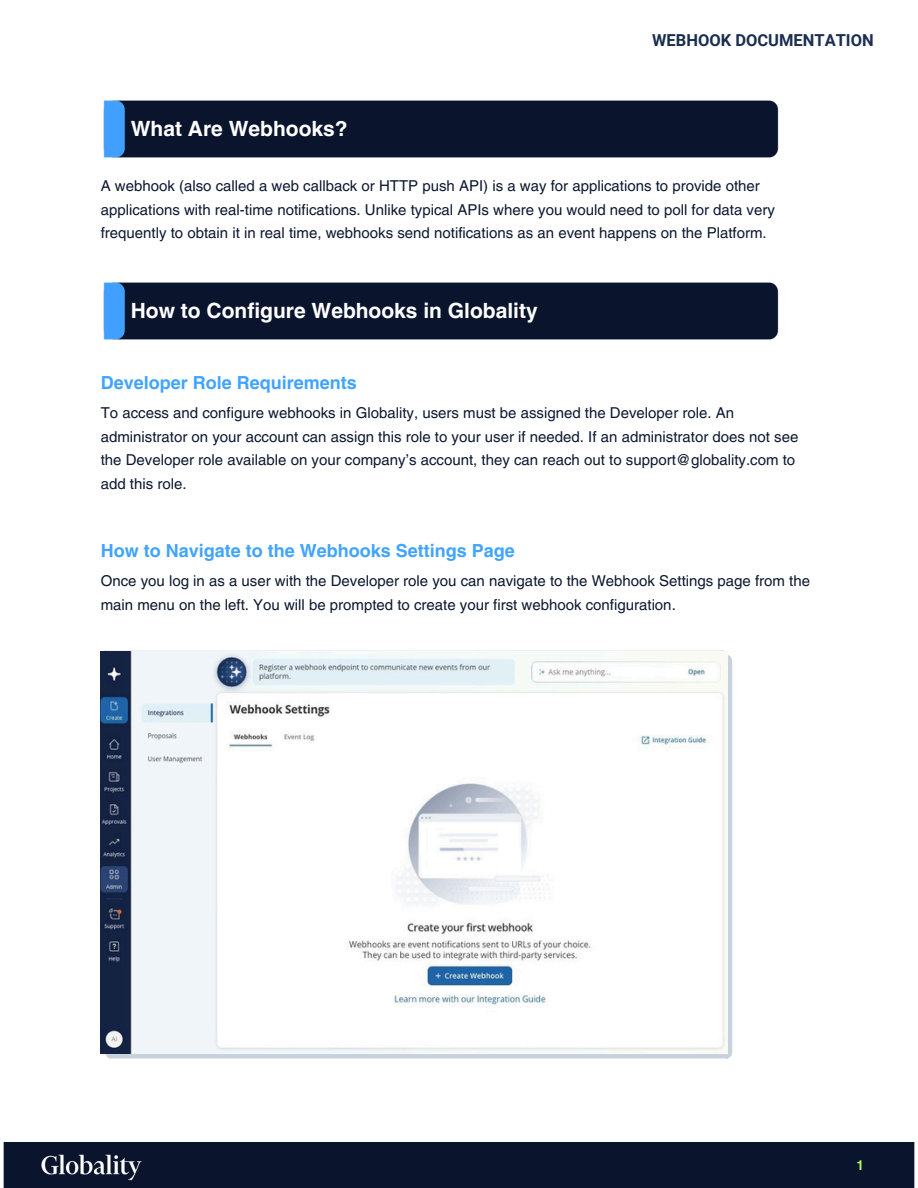
<style>
.page{position:relative;width:918px;height:1188px;background:#fff}
.page>*{position:absolute;margin:0;border:0;box-sizing:border-box;transform-origin:0 0}
.t1{font:700 21px "Helvetica LT Pro";color:#fff}
.t2{font:700 18px "Helvetica LT Pro";color:#41a4ff}
.t3{font:700 16.5px "Roboto";color:#1a2e50}
.t4{font:15px/23.7px "Helvetica LT Pro";color:#0c1830}
.t5{font:700 13.5px "Helvetica LT Pro";color:#aafa6a}
</style>
<div class="page">
<div style="left:3px;top:1143px;width:912px;height:45px;background:#0a142d"></div>
<div style="left:103px;top:100px;width:676px;height:58px;background:#0a142d"></div>
<div style="left:103px;top:282px;width:676px;height:58px;background:#0a142d"></div>
<img style="left:100px;top:650px;width:633px;height:409px">
<img style="left:101px;top:651px;width:626px;height:402px">
<img style="left:30px;top:1143px;width:124px;height:44px">
<h1 class="t1" style="left:131px;top:121px;width:218px">What Are Webhooks?</h1>
<h2 class="t3" style="left:652px;top:31px;width:223px">WEBHOOK DOCUMENTATION</h2>
<p class="t4" style="left:101px;top:175px;width:676px">A webhook (also called a web callback or HTTP push API) is a way for applications to provide other applications with real-time notifications. Unlike typical APIs where you would need to poll for data very frequently to obtain it in real time, webhooks send notifications as an event happens on the Platform.</p>
<h1 class="t1" style="left:131px;top:303px;width:408px">How to Configure Webhooks in Globality</h1>
<h3 class="t2" style="left:101px;top:377px;width:258px">Developer Role Requirements</h3>
<p class="t4" style="left:101px;top:402px;width:699px">To access and configure webhooks in Globality, users must be assigned the Developer role. An administrator on your account can assign this role to your user if needed. If an administrator does not see the Developer role available on your company’s account, they can reach out to support@globality.com to add this role.</p>
<h3 class="t2" style="left:101px;top:545px;width:416px">How to Navigate to the Webhooks Settings Page</h3>
<p class="t4" style="left:101px;top:570px;width:711px">Once you log in as a user with the Developer role you can navigate to the Webhook Settings page from the main menu on the left. You will be prompted to create your first webhook configuration.</p>
<p class="t5" style="left:856px;top:1160px;width:9px">1</p>
</div>
